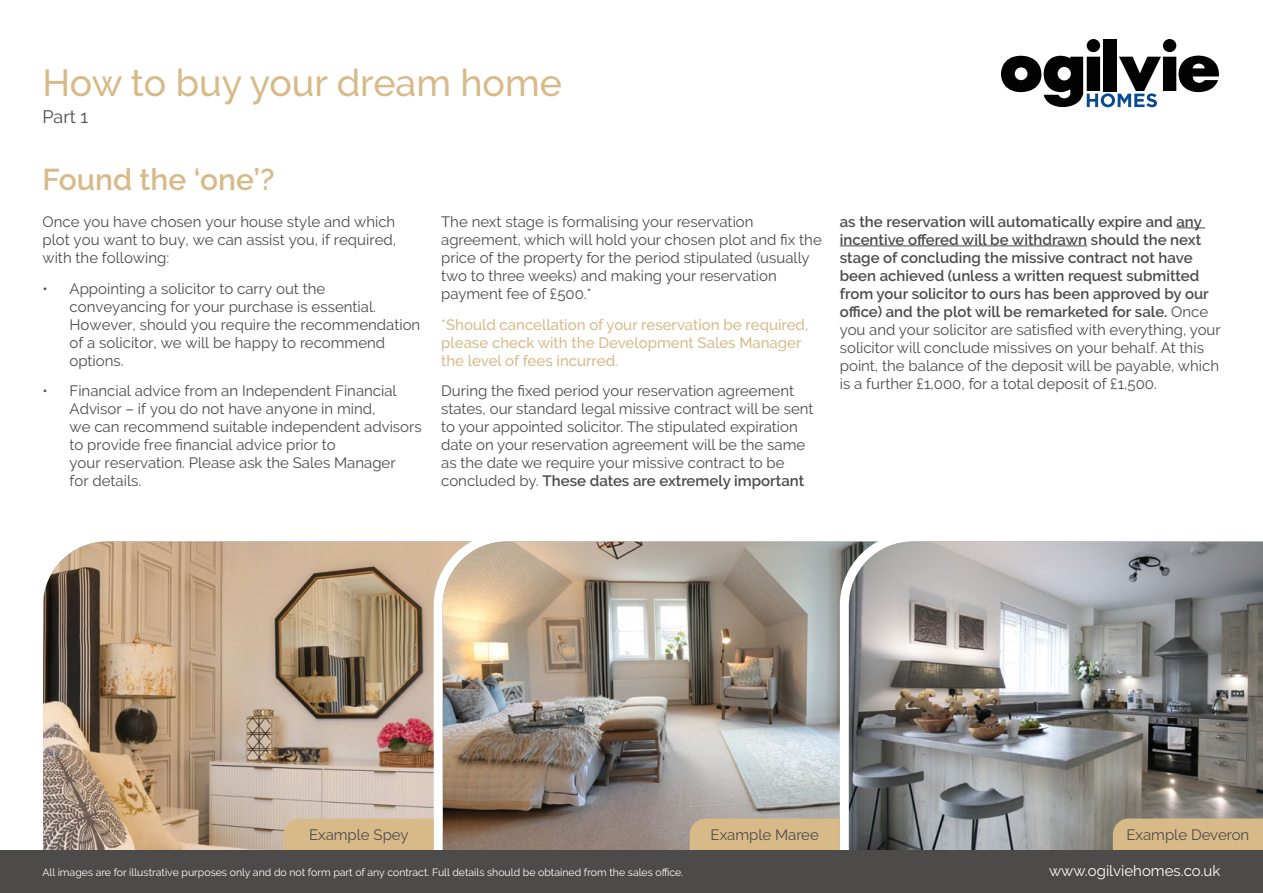
<style>
.page{position:relative;width:1263px;height:893px;background:#fff}
.page>*{position:absolute;margin:0;border:0;box-sizing:border-box;transform-origin:0 0}
.t1{font:500 37.5px "Raleway";color:#d8ba89}
.t2{font:600 30px "Raleway";color:#d8ba89}
.t3{font:18px "Raleway";color:#4d4a4a}
.t4{font:15px/18px "Raleway";color:#4d4a4a}
.t5{font:600 15px/18px "Raleway";color:#4d4a4a}
.t6{font:500 15px/18px "Raleway";color:#d8ba89}
.t7{font:15px "Raleway";color:#fff}
.t8{font:10.5px "Raleway";color:#fff}
.s1{font-weight:600}
.s2{font-weight:400}
</style>
<div class="page">
<img style="left:43px;top:541px;width:386px;height:309px">
<img style="left:429px;top:541px;width:406px;height:309px">
<svg style="left:835px;top:541px;width:428px;height:309px;background:#939292"></svg>
<svg style="left:1176px;top:228px;width:29px;height:1px"></svg>
<hr style="left:840px;top:246px;width:247px;height:1px;background:#4d4a4a">
<div style="left:690px;top:818px;width:150px;height:32px;background:#d8ba89"></div>
<div style="left:1113px;top:818px;width:150px;height:32px;background:#d8ba89"></div>
<div style="left:284px;top:818px;width:150px;height:32px;background:#d8ba89"></div>
<div style="left:0;top:850px;width:1263px;height:43px;background:#4d4a4a"></div>
<svg style="left:1001px;top:39px;width:218px;height:68px"></svg>
<h1 class="t1" style="left:43px;top:61px;width:521px">How to buy your dream home</h1>
<p class="t3" style="left:43px;top:106px;width:47px">Part 1</p>
<h2 class="t2" style="left:43px;top:162px;width:233px">Found the ‘one’?</h2>
<p class="t4" style="left:43px;top:212px;width:355px;text-align:justify">Once you have chosen your house style and which plot you want to buy, we can assist you, if required, with the following:</p>
<p class="t4" style="left:70px;top:279px;width:352px;text-indent:-27px">• Appointing a solicitor to carry out the conveyancing for your purchase is essential.<br>However, should you require the recommendation of a solicitor, we will be happy to recommend options.</p>
<p class="t4" style="left:70px;top:382px;width:354px;text-indent:-27px">• Financial advice from an Independent Financial Advisor – if you do not have anyone in mind,<br>we can recommend suitable independent advisors to provide free financial advice prior to<br>your reservation. Please ask the Sales Manager<br>for details.</p>
<p class="t4" style="left:441px;top:212px;width:382px">The next stage is formalising your reservation agreement, which will hold your chosen plot and fix the price of the property for the period stipulated (usually two to three weeks) and making your reservation payment fee of £500.*</p>
<p class="t6" style="left:441px;top:315px;width:369px">*Should cancellation of your reservation be required, please check with the Development Sales Manager the level of fees incurred.</p>
<p class="t4" style="left:441px;top:382px;width:374px">During the fixed period your reservation agreement states, our standard legal missive contract will be sent to your appointed solicitor. The stipulated expiration date on your reservation agreement will be the same as the date we require your missive contract to be concluded by. <span class="s1">These dates are extremely important</span></p>
<p class="t5" style="left:840px;top:213px;width:382px">as the reservation will automatically expire and any incentive offered will be withdrawn should the next stage of concluding the missive contract not have been achieved (unless a written request submitted from your solicitor to ours has been approved by our office) and the plot will be remarketed for sale. <span class="s2">Once you and your solicitor are satisfied with everything, your solicitor will conclude missives on your behalf. At this point, the balance of the deposit will be payable, which is a further £1,000, for a total deposit of £1,500.</span></p>
<p class="t4" style="left:309px;top:825px;width:101px">Example Spey</p>
<p class="t4" style="left:711px;top:825px;width:110px">Example Maree</p>
<p class="t4" style="left:1126px;top:825px;width:124px">Example Deveron</p>
<p class="t8" style="left:43px;top:866px;width:642px">All images are for illustrative purposes only and do not form part of any contract. Full details should be obtained from the sales office.</p>
<p class="t7" style="left:1049px;top:862px;width:173px">www.ogilviehomes.co.uk</p>
</div>
